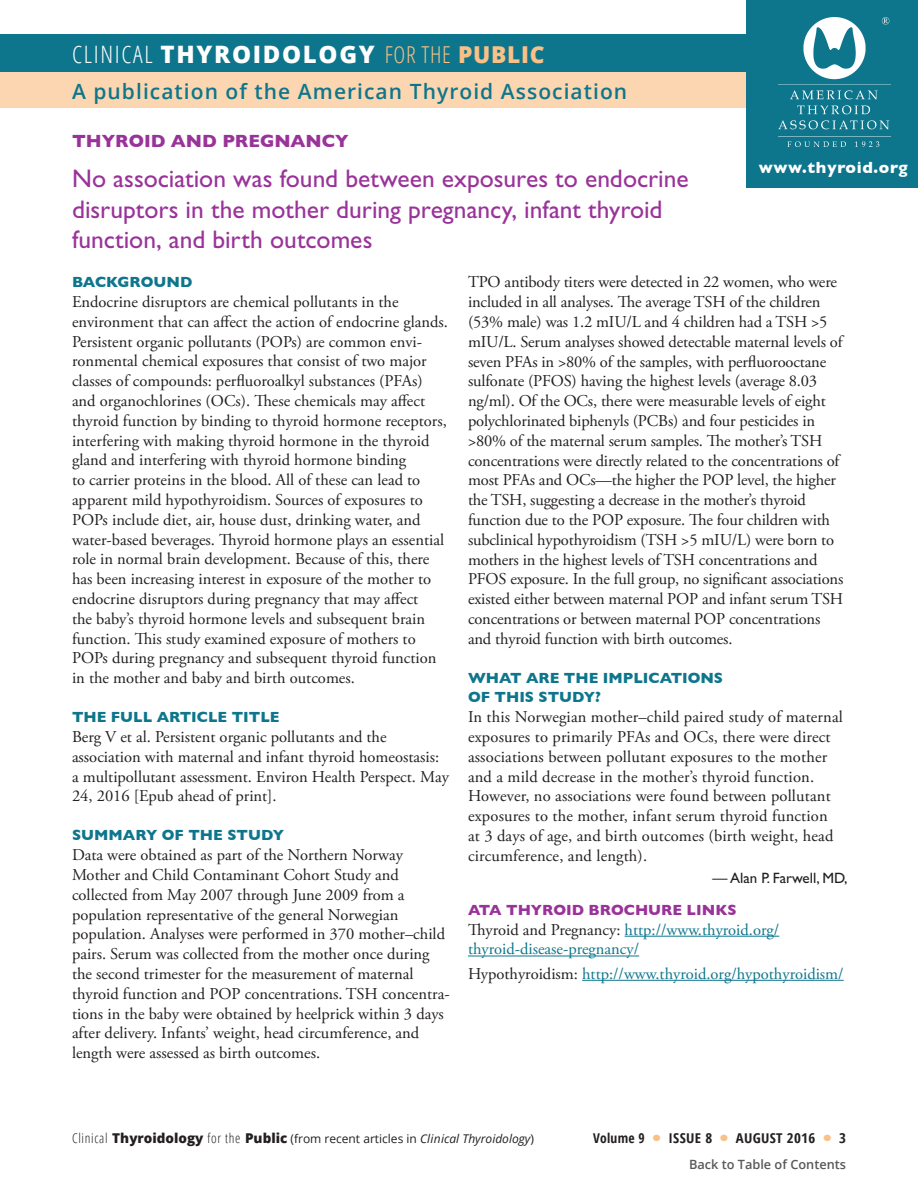
<style>
.page{position:relative;width:918px;height:1188px;background:#fff}
.page>*{position:absolute;margin:0;border:0;box-sizing:border-box;transform-origin:0 0}
.t1{font:25.5px/30.6px "Gill Sans Std";color:#939}
.t2{font:800 24px "Open Sans";letter-spacing:.07em;color:#fff}
.t3{font:600 21px "Open Sans";letter-spacing:.05em;color:#0e768c}
.Topic_Header{font:700 18px "Gill Sans";color:#939}
.body_serif{font:16.5px/19.8px "Adobe Garamond Pro";color:#231f20}
.body_serif_2nd_para{font:16.5px/19.8px "Adobe Garamond Pro";letter-spacing:-.01em;color:#231f20}
.body_links{font:16.5px/19.8px "Adobe Garamond Pro";color:#0e768c}
.t4{font:700 16.5px "Gill Sans";letter-spacing:.04em;color:#fff}
.question{font:700 15px/19.5px "Gill Sans";color:#0e768c}
.question_links{font:700 15px "Gill Sans";color:#939}
.body_editor_name{font:15px "Gill Sans Std";color:#231f20}
.t5{font:700 condensed 13.5px "Open Sans";letter-spacing:.02em;color:#231f20;scale:1.1 1}
.t6{font:700 condensed 13.5px "Open Sans";letter-spacing:.02em;color:#231f20}
.t7{font:600 12.75px "Open Sans";color:#58595b}
.t8{font:12px "Open Sans";color:#231f20}
.s1{font-weight:300;font-stretch:condensed}
.s2{font-weight:300;font-stretch:condensed;font-size:23.25px;color:#fbc086}
.s3{font-size:23.25px;color:#fbc086}
.s4{color:#231f20}
.s5{font-weight:300;font-stretch:condensed;font-size:13.5px}
.s6{font-weight:800;font-size:13.5px}
.s7{font-style:italic}
</style>
<div class="page">
<div style="left:0;top:70px;width:918px;height:38px;background:#fcd6b0"></div>
<div style="left:0;top:35px;width:918px;height:37px;background:#0e768c"></div>
<div style="left:747px;top:0;width:171px;height:188px;background:#0e768c"></div>
<img style="left:778px;top:18px;width:112px;height:129px">
<hr style="left:625px;top:936px;width:154px;height:1px;background:#0e768c">
<hr style="left:468px;top:956px;width:171px;height:1px;background:#0e768c">
<hr style="left:582px;top:980px;width:262px;height:1px;background:#0e768c">
<p class="t2" style="left:72px;top:36px;width:474px"><span class="s1">CLINICAL</span> THYROIDOLOGY <span class="s2">FOR THE</span> <span class="s3">PUBLIC</span></p>
<p class="t3" style="left:72px;top:77px;width:557px">A publication of the American Thyroid Association</p>
<p class="Topic_Header" style="left:72px;top:131px;width:278px">THYROID AND PREGNANCY</p>
<p class="t1" style="left:72px;top:163px;width:618px">No association was found between exposures to endocrine disruptors in the mother during pregnancy, infant thyroid function, and birth outcomes</p>
<p class="question" style="left:72px;top:272px;width:122px">BACKGROUND</p>
<p class="body_serif" style="left:72px;top:292px;width:378px">Endocrine disruptors are chemical pollutants in the environment that can affect the action of endocrine glands.<br>Persistent organic pollutants (POPs) are common envi&shy;ronmental chemical exposures that consist of two major classes of compounds: perfluoroalkyl substances (PFAs) and organochlorines (OCs). These chemicals may affect thyroid function by binding to thyroid hormone receptors, interfering with making thyroid hormone in the thyroid gland and interfering with thyroid hormone binding<br>to carrier proteins in the blood. All of these can lead to apparent mild hypothyroidism. Sources of exposures to POPs include diet, air, house dust, drinking water, and water-based beverages. Thyroid hormone plays an essential role in normal brain development. Because of this, there has been increasing interest in exposure of the mother to endocrine disruptors during pregnancy that may affect<br>the baby’s thyroid hormone levels and subsequent brain function. This study examined exposure of mothers to POPs during pregnancy and subsequent thyroid function in the mother and baby and birth outcomes.</p>
<p class="question" style="left:72px;top:707px;width:209px">THE FULL ARTICLE TITLE</p>
<p class="body_serif" style="left:72px;top:727px;width:378px">Berg V et al. Persistent organic pollutants and the association with maternal and infant thyroid homeostasis: a multipollutant assessment. Environ Health Perspect. May 24, 2016 [Epub ahead of print].</p>
<p class="question" style="left:72px;top:825px;width:214px">SUMMARY OF THE STUDY</p>
<p class="body_serif" style="left:72px;top:846px;width:379px">Data were obtained as part of the Northern Norway Mother and Child Contaminant Cohort Study and collected from May 2007 through June 2009 from a population representative of the general Norwegian population. Analyses were performed in 370 mother–child pairs. Serum was collected from the mother once during the second trimester for the measurement of maternal thyroid function and POP concentrations. TSH concentra&shy;tions in the baby were obtained by heelprick within 3 days after delivery. Infants’ weight, head circumference, and length were assessed as birth outcomes.</p>
<p class="t4" style="left:759px;top:158px;width:150px">www.thyroid.org</p>
<p class="body_serif_2nd_para" style="left:468px;top:273px;width:377px">TPO antibody titers were detected in 22 women, who were included in all analyses. The average TSH of the children (53% male) was 1.2 mIU/L and 4 children had a TSH &gt;5 mIU/L. Serum analyses showed detectable maternal levels of seven PFAs in &gt;80% of the samples, with perfluorooctane sulfonate (PFOS) having the highest levels (average 8.03 ng/ml). Of the OCs, there were measurable levels of eight polychlorinated biphenyls (PCBs) and four pesticides in &gt;80% of the maternal serum samples. The mother’s TSH concentrations were directly related to the concentrations of most PFAs and OCs—the higher the POP level, the higher the TSH, suggesting a decrease in the mother’s thyroid function due to the POP exposure. The four children with subclinical hypothyroidism (TSH &gt;5 mIU/L) were born to mothers in the highest levels of TSH concentrations and PFOS exposure. In the full group, no significant associations existed either between maternal POP and infant serum TSH concentrations or between maternal POP concentrations and thyroid function with birth outcomes.</p>
<p class="question" style="left:468px;top:668px;width:257px">WHAT ARE THE IMPLICATIONS<br>OF THIS STUDY?</p>
<p class="body_serif" style="left:468px;top:708px;width:376px">In this Norwegian mother–child paired study of maternal exposures to primarily PFAs and OCs, there were direct associations between pollutant exposures to the mother and a mild decrease in the mother’s thyroid function.<br>However, no associations were found between pollutant exposures to the mother, infant serum thyroid function at 3 days of age, and birth outcomes (birth weight, head circumference, and length).</p>
<p class="body_editor_name" style="left:712px;top:870px;width:137px">— Alan P. Farwell, MD,</p>
<p class="question_links" style="left:468px;top:901px;width:270px">ATA THYROID BROCHURE LINKS</p>
<p class="body_links" style="left:468px;top:920px;width:313px"><span class="s4">Thyroid and Pregnancy:</span> http://www.thyroid.org/ thyroid-disease-pregnancy/</p>
<p class="body_links" style="left:468px;top:964px;width:377px"><span class="s4">Hypothyroidism:</span> http://www.thyroid.org/hypothyroidism/</p>
<p class="t8" style="left:72px;top:1130px;width:463px"><span class="s5">Clinical</span> <span class="s6">Thyroidology</span> <span class="s5">for the</span> <span class="s6">Public</span> (from recent articles in <span class="s7">Clinical Thyroidology</span>)</p>
<p class="t6" style="left:593px;top:1129px;width:53px">Volume 9</p>
<p class="t5" style="left:668px;top:1129px;width:41px">ISSUE 8</p>
<p class="t5" style="left:736px;top:1129px;width:74px">AUGUST 2016</p>
<p class="t5" style="left:839px;top:1129px;width:8px">3</p>
<p class="t7" style="left:689px;top:1155px;width:158px">Back to Table of Contents</p>
</div>
